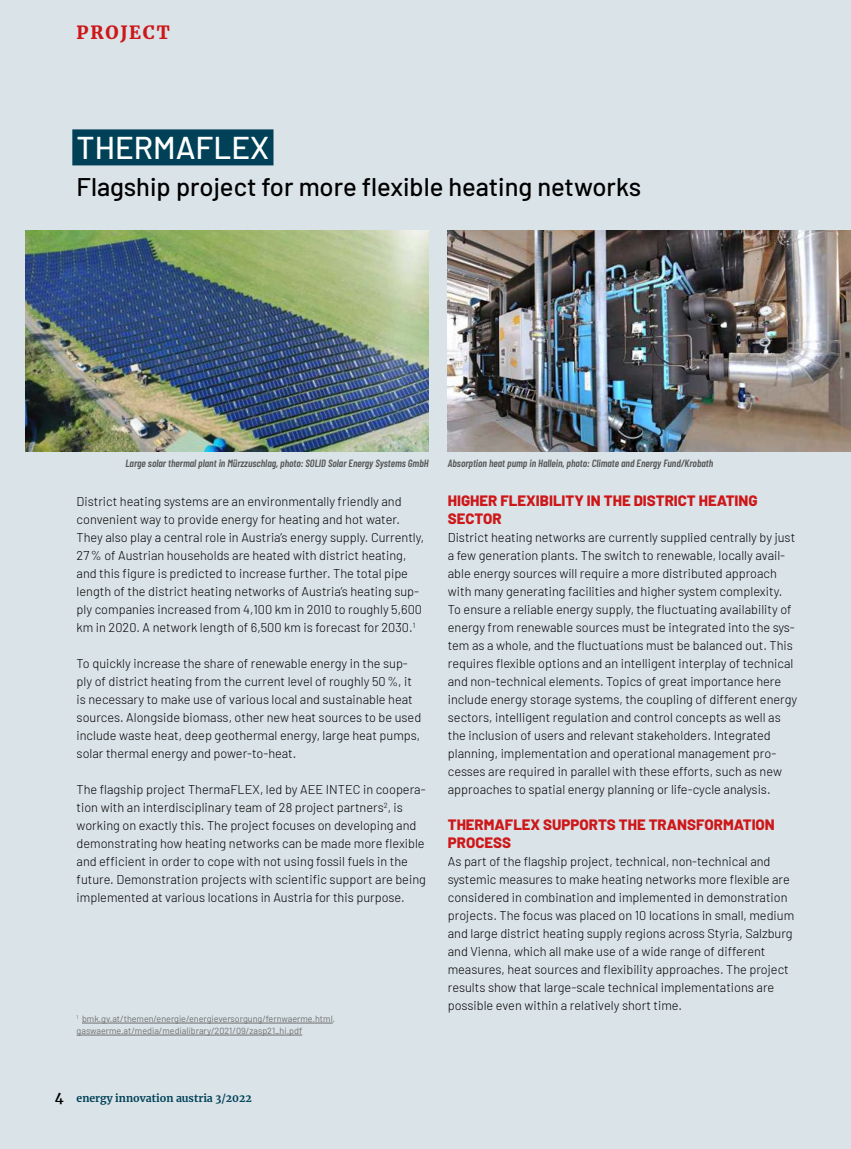
<style>
.page{position:relative;width:851px;height:1149px;background:#fff}
.page>*{position:absolute;margin:0;border:0;box-sizing:border-box;transform-origin:0 0}
.t1{font:500 31.5px "Barlow";color:#fff}
.t2{font:500 25.5px "Barlow";color:#000}
.t3{font:900 18px "Merriweather";letter-spacing:.1em;color:#cd1719}
.t4{font:800 15px/18px "Barlow";color:#cd1719}
.t5{font:300 12.75px/18px "Barlow";color:#000}
.t6{font:italic 600 10.5px "Barlow Condensed";color:#575756}
.t7{font:700 10.5px "Merriweather";color:#004158}
.t8{font:9px/12px "Barlow";color:#706f6f}
.s1{font-size:13.5px;color:#000}
</style>
<div class="page">
<div style="left:0;top:0;width:850px;height:1148px;background:#dae3e8"></div>
<div style="left:72px;top:129px;width:201px;height:36px;background:#004158"></div>
<hr style="left:82px;top:1022px;width:251px;height:1px;background:#706f6f">
<hr style="left:77px;top:1034px;width:225px;height:1px;background:#706f6f">
<img style="left:448px;top:230px;width:402px;height:221px">
<img style="left:26px;top:230px;width:402px;height:221px">
<h3 class="t3" style="left:77px;top:20px;width:95px">PROJECT</h3>
<h1 class="t1" style="left:77px;top:125px;width:194px">THERMAFLEX</h1>
<h2 class="t2" style="left:77px;top:169px;width:566px">Flagship project for more flexible heating networks</h2>
<p class="t6" style="left:125px;top:455px;width:305px">Large solar thermal plant in Mürzzuschlag, photo: SOLID Solar Energy Systems GmbH</p>
<p class="t6" style="left:448px;top:455px;width:267px">Absorption heat pump in Hallein, photo: Climate and Energy Fund/Krobath</p>
<p class="t5" style="left:77px;top:491px;width:349px">District heating systems are an environmentally friendly and convenient way to provide energy for heating and hot water.<br>They also play a central role in Austria’s energy supply. Currently, 27% of Austrian households are heated with district heating, and this figure is predicted to increase further. The total pipe length of the district heating networks of Austria’s heating sup&shy;ply companies increased from 4,100 km in 2010 to roughly 5,600 km in 2020. A network length of 6,500 km is forecast for 2030.<sup>1</sup></p>
<p class="t5" style="left:77px;top:653px;width:346px">To quickly increase the share of renewable energy in the sup&shy;ply of district heating from the current level of roughly 50%, it is necessary to make use of various local and sustainable heat sources. Alongside biomass, other new heat sources to be used include waste heat, deep geothermal energy, large heat pumps, solar thermal energy and power-to-heat.</p>
<p class="t5" style="left:77px;top:779px;width:351px">The flagship project ThermaFLEX, led by AEE INTEC in coopera&shy;tion with an interdisciplinary team of 28 project partners<sup>2</sup>, is working on exactly this. The project focuses on developing and demonstrating how heating networks can be made more flexible and efficient in order to cope with not using fossil fuels in the future. Demonstration projects with scientific support are being implemented at various locations in Austria for this purpose.</p>
<p class="t8" style="left:77px;top:1012px;width:260px"><sup>1</sup> bmk.gv.at/themen/energie/energieversorgung/fernwaerme.html, gaswaerme.at/media/medialibrary/2021/09/zasp21_hi.pdf</p>
<p class="t7" style="left:55px;top:1090px;width:198px"><span class="s1">4</span> energy innovation austria 3/2022</p>
<p class="t4" style="left:448px;top:490px;width:311px">HIGHER FLEXIBILITY IN THE DISTRICT HEATING<br>SECTOR</p>
<p class="t5" style="left:448px;top:527px;width:351px">District heating networks are currently supplied centrally by just a few generation plants. The switch to renewable, locally avail&shy;able energy sources will require a more distributed approach with many generating facilities and higher system complexity.<br>To ensure a reliable energy supply, the fluctuating availability of energy from renewable sources must be integrated into the sys&shy;tem as a whole, and the fluctuations must be balanced out. This requires flexible options and an intelligent interplay of technical and non-technical elements. Topics of great importance here include energy storage systems, the coupling of different energy sectors, intelligent regulation and control concepts as well as the inclusion of users and relevant stakeholders. Integrated planning, implementation and operational management pro&shy;cesses are required in parallel with these efforts, such as new approaches to spatial energy planning or life-cycle analysis.</p>
<p class="t4" style="left:448px;top:814px;width:328px">THERMAFLEX SUPPORTS THE TRANSFORMATION<br>PROCESS</p>
<p class="t5" style="left:448px;top:851px;width:348px">As part of the flagship project, technical, non-technical and systemic measures to make heating networks more flexible are considered in combination and implemented in demonstration projects. The focus was placed on 10 locations in small, medium and large district heating supply regions across Styria, Salzburg and Vienna, which all make use of a wide range of different measures, heat sources and flexibility approaches. The project results show that large-scale technical implementations are possible even within a relatively short time.</p>
</div>
